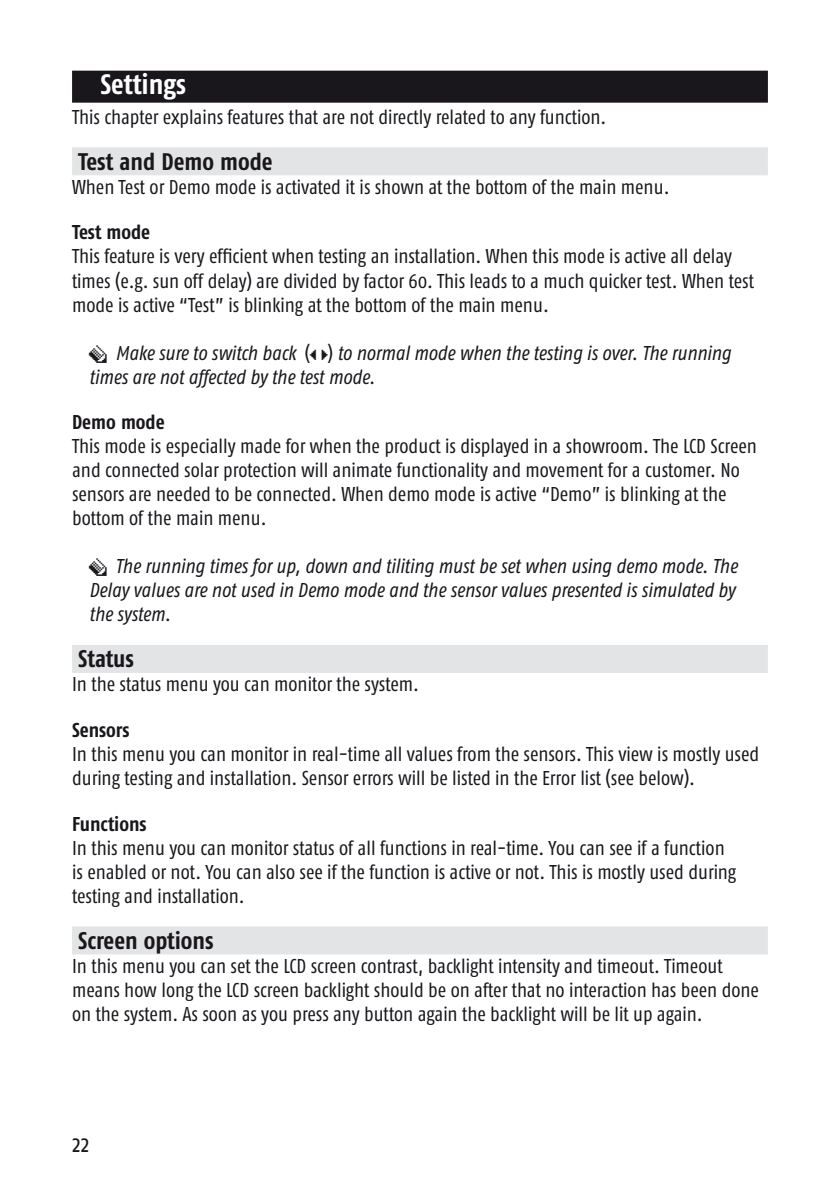
<style>
.page{position:relative;width:840px;height:1191px;background:#fff}
.page>*{position:absolute;margin:0;border:0;box-sizing:border-box;transform-origin:0 0}
.t1{font:700 28px "Fago Co";color:#fff}
.t2{font:700 24px "Fago Co";color:#1a171c}
.t3{font:24px "Fago Co";color:#1a171c}
.t4{font:20px/24px "Fago Co";color:#1a171c}
.t5{font:italic 20px/24px "Fago Co";color:#1a171c}
.t6{font:700 20px "Fago Co";color:#1a171c}
.s1{font-family:"Somfy A Pictos";font-style:normal}
.s2{font-style:normal}
</style>
<div class="page">
<div style="left:72px;top:71px;width:695px;height:32px;background:#1a171c"></div>
<div style="left:72px;top:147px;width:695px;height:28px;background:#e3e4e5"></div>
<div style="left:72px;top:645px;width:695px;height:28px;background:#e3e4e5"></div>
<div style="left:72px;top:926px;width:695px;height:28px;background:#e3e4e5"></div>
<h1 class="t1" style="left:100px;top:68px;width:87px">Settings</h1>
<p class="t4" style="left:72px;top:105px;width:535px">This chapter explains features that are not directly related to any function.</p>
<p class="t2" style="left:78px;top:147px;width:196px">Test and Demo mode</p>
<p class="t4" style="left:72px;top:174px;width:598px">When Test or Demo mode is activated it is shown at the bottom of the main menu.</p>
<p class="t6" style="left:72px;top:221px;width:80px">Test mode</p>
<p class="t4" style="left:72px;top:244px;width:683px">This feature is very efficient when testing an installation. When this mode is active all delay times (e.g. sun off delay) are divided by factor 60. This leads to a much quicker test. When test mode is active “Test” is blinking at the bottom of the main menu.</p>
<p class="t5" style="left:89px;top:340px;width:643px"><span class="s1">H</span> Make sure to switch back <span class="s2">(</span><span class="s1">S R</span><span class="s2">)</span> to normal mode when the testing is over. The running times are not affected by the test mode.</p>
<p class="t6" style="left:72px;top:410px;width:94px">Demo mode</p>
<p class="t4" style="left:72px;top:434px;width:686px">This mode is especially made for when the product is displayed in a showroom. The LCD Screen and connected solar protection will animate functionality and movement for a customer. No sensors are needed to be connected. When demo mode is active “Demo” is blinking at the bottom of the main menu.</p>
<p class="t5" style="left:89px;top:554px;width:649px;text-align:justify"><span class="s1">H</span> The running times for up, down and tiliting must be set when using demo mode. The Delay values are not used in Demo mode and the sensor values presented is simulated by the system.</p>
<p class="t2" style="left:78px;top:645px;width:57px">Status</p>
<p class="t4" style="left:72px;top:672px;width:348px">In the status menu you can monitor the system.</p>
<p class="t6" style="left:72px;top:718px;width:59px">Sensors</p>
<p class="t4" style="left:72px;top:742px;width:688px">In this menu you can monitor in real-time all values from the sensors. This view is mostly used during testing and installation. Sensor errors will be listed in the Error list (see below).</p>
<p class="t6" style="left:72px;top:812px;width:76px">Functions</p>
<p class="t4" style="left:72px;top:835px;width:665px">In this menu you can monitor status of all functions in real-time. You can see if a function is enabled or not. You can also see if the function is active or not. This is mostly used during testing and installation.</p>
<p class="t2" style="left:78px;top:926px;width:137px">Screen options</p>
<p class="t4" style="left:72px;top:953px;width:688px">In this menu you can set the LCD screen contrast, backlight intensity and timeout. Timeout means how long the LCD screen backlight should be on after that no interaction has been done on the system. As soon as you press any button again the backlight will be lit up again.</p>
<p class="t3" style="left:72px;top:1129px;width:19px">22</p>
</div>
